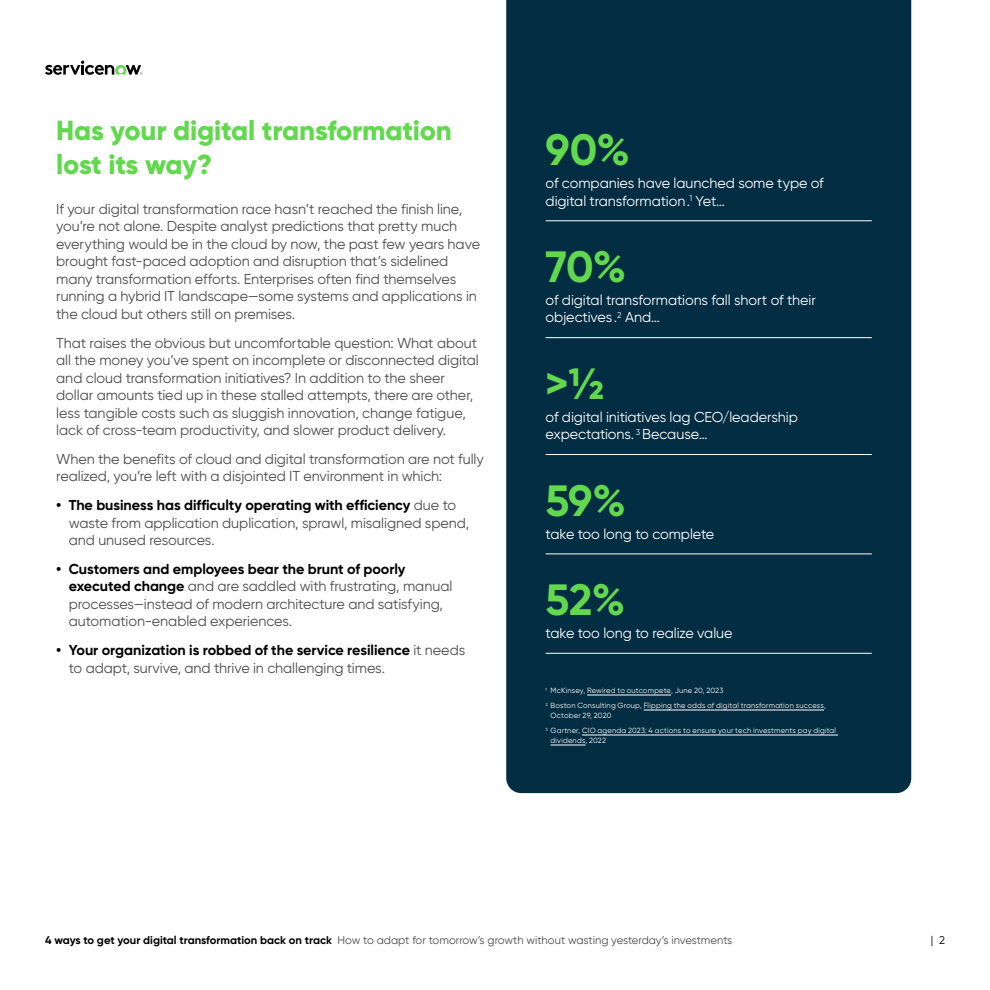
<style>
.page{position:relative;width:990px;height:990px;background:#fff}
.page>*{position:absolute;margin:0;border:0;box-sizing:border-box;transform-origin:0 0}
.t1{font:700 43.75px "Gilroy";letter-spacing:-.015em;color:#62d84e}
.t2{font:800 27.5px/33.8px "Gilroy";letter-spacing:-.005em;color:#62d84e}
.t3{font:14.38px/17.5px "Gilroy";letter-spacing:-.005em;color:#4d4d4d}
.t4{font:14.38px/17.5px "Gilroy";letter-spacing:-.005em;color:#fff}
.t5{font:11.25px "Gilroy";color:#4d4d4d}
.t6{font:11.25px "Gilroy";color:#000}
.t7{font:7.5px/15px "Gilroy";letter-spacing:.025em;color:#fff}
.s1{font-weight:700;color:#000}
</style>
<div class="page">
<div style="left:506px;top:0;width:405px;height:793px;background:#032d42"></div>
<hr style="left:546px;top:221px;width:326px;height:1px;background:#fff">
<hr style="left:546px;top:337px;width:326px;height:1px;background:#fff">
<hr style="left:546px;top:454px;width:326px;height:1px;background:#fff">
<hr style="left:546px;top:554px;width:326px;height:1px;background:#fff">
<hr style="left:546px;top:653px;width:326px;height:1px;background:#fff">
<hr style="left:587px;top:695px;width:84px;height:1px;background:#fff">
<hr style="left:644px;top:710px;width:180px;height:1px;background:#fff">
<hr style="left:582px;top:735px;width:256px;height:1px;background:#fff">
<hr style="left:551px;top:745px;width:35px;height:1px;background:#fff">
<svg style="left:45px;top:61px;width:97px;height:14px"></svg>
<h2 class="t2" style="left:56px;top:113px;width:397px">Has your digital transformation lost its way?</h2>
<p class="t3" style="left:56px;top:200px;width:425px">If your digital transformation race hasn’t reached the finish line, you’re not alone. Despite analyst predictions that pretty much everything would be in the cloud by now, the past few years have brought fast-paced adoption and disruption that’s sidelined many transformation efforts. Enterprises often find themselves running a hybrid IT landscape—some systems and applications in the cloud but others still on premises.</p>
<p class="t3" style="left:56px;top:334px;width:424px">That raises the obvious but uncomfortable question: What about all the money you’ve spent on incomplete or disconnected digital and cloud transformation initiatives? In addition to the sheer dollar amounts tied up in these stalled attempts, there are other, less tangible costs such as sluggish innovation, change fatigue, lack of cross-team productivity, and slower product delivery.</p>
<p class="t3" style="left:56px;top:450px;width:429px">When the benefits of cloud and digital transformation are not fully realized, you’re left with a disjointed IT environment in which:</p>
<p class="t3" style="left:69px;top:496px;width:402px;text-indent:-12px"><span class="s1">• The business has difficulty operating with efficiency</span> due to waste from application duplication, sprawl, misaligned spend, and unused resources.</p>
<p class="t3" style="left:69px;top:560px;width:385px;text-indent:-13px"><span class="s1">• Customers and employees bear the brunt of poorly executed change</span> and are saddled with frustrating, manual processes—instead of modern architecture and satisfying, automation-enabled experiences.</p>
<p class="t3" style="left:69px;top:641px;width:398px;text-indent:-12px"><span class="s1">• Your organization is robbed of the service resilience</span> it needs to adapt, survive, and thrive in challenging times.</p>
<h1 class="t1" style="left:546px;top:122px;width:86px">90%</h1>
<p class="t4" style="left:546px;top:174px;width:280px">of companies have launched some type of digital transformation.<sup>1</sup> Yet…</p>
<h1 class="t1" style="left:546px;top:239px;width:82px">70%</h1>
<p class="t4" style="left:546px;top:291px;width:272px">of digital transformations fall short of their objectives.<sup>2</sup> And…</p>
<h1 class="t1" style="left:546px;top:356px;width:60px">&gt;½</h1>
<p class="t4" style="left:546px;top:408px;width:254px">of digital initiatives lag CEO/leadership expectations. <sup>3</sup> Because…</p>
<h1 class="t1" style="left:546px;top:473px;width:82px">59%</h1>
<p class="t4" style="left:546px;top:525px;width:170px">take too long to complete</p>
<h1 class="t1" style="left:546px;top:572px;width:81px">52%</h1>
<p class="t4" style="left:546px;top:624px;width:189px">take too long to realize value</p>
<p class="t7" style="left:546px;top:683px;width:282px"><sup>1</sup> McKinsey, Rewired to outcompete, June 20, 2023<br><sup>2</sup> Boston Consulting Group, Flipping the odds of digital transformation success,</p>
<p class="t7" style="left:546px;top:708px;width:292px;text-indent:5px">October 29, 2020<br><sup>3</sup> Gartner, CIO agenda 2023: 4 actions to ensure your tech investments pay digital</p>
<p class="t7" style="left:551px;top:733px;width:57px">dividends, 2022</p>
<p class="t5" style="left:45px;top:933px;width:689px"><span class="s1">4 ways to get your digital transformation back on track</span> How to adapt for tomorrow’s growth without wasting yesterday’s investments</p>
<p class="t6" style="left:931px;top:933px;width:16px">| 2</p>
</div>
